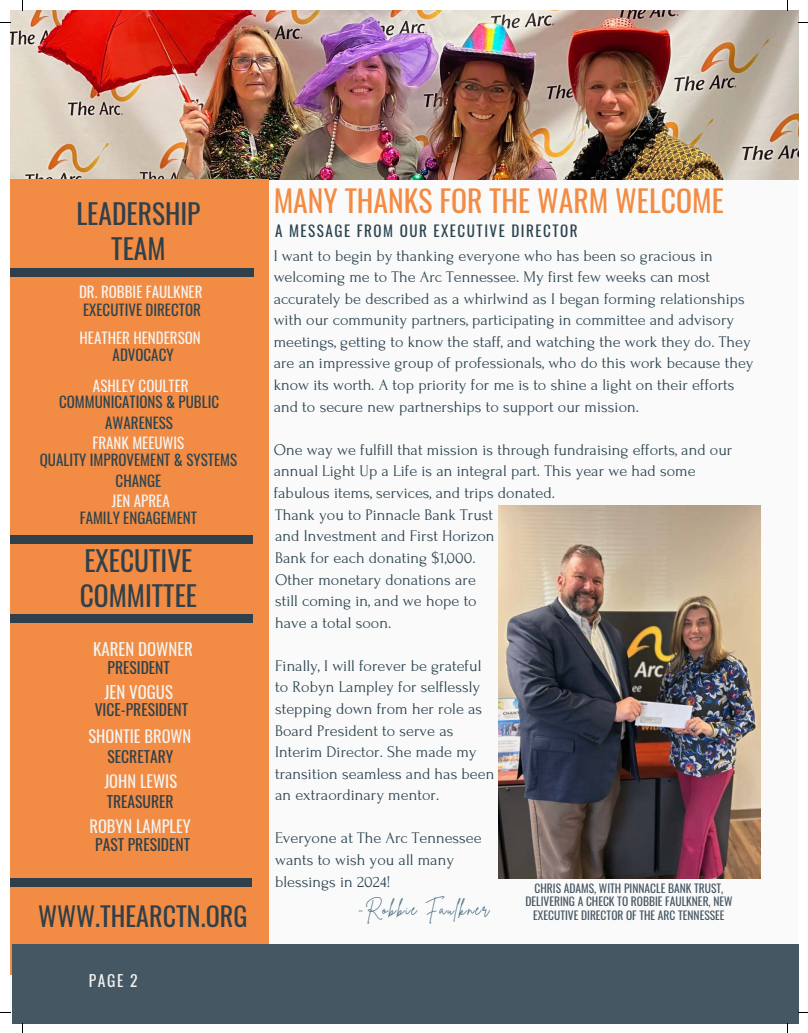
<style>
.page{position:relative;width:808px;height:1033px;background:#fff}
.page>*{position:absolute;margin:0;border:0;box-sizing:border-box;transform-origin:0 0}
.t1{font:29.75px "Oswald";color:#f28b43}
.t2{font:27.5px "Oswald";color:#2e404b}
.t3{font:26.12px "Oswald";color:#2e404b}
.t4{font:16.88px "Oswald";color:#f2f3f2}
.t5{font:16.88px "Brittany Signature";letter-spacing:.1em;color:#44697d}
.t6{font:16.5px "Oswald";color:#f2f3f2}
.t7{font:16.25px/21.5px "Forum";color:#2c4450}
.t8{font:15.62px "Oswald";color:#f2f3f2}
.t9{font:15.5px "Oswald";color:#2e404b}
.t10{font:15.12px "Oswald";letter-spacing:.1em;color:#2c4450}
.t11{font:15px/20.6px "Oswald";color:#2c4450;text-align:center}
.t12{font:15px "Oswald";color:#f2f3f2}
.t13{font:11.5px/13.4px "Oswald";color:#455763;text-align:center}
</style>
<div class="page">
<div style="left:10px;top:10px;width:788px;height:1013px;background:#fafafa"></div>
<img style="left:10px;top:10px;width:788px;height:169px">
<div style="left:10px;top:179px;width:259px;height:795px;background:#f28b43"></div>
<div style="left:12px;top:944px;width:786px;height:79px;background:#455763"></div>
<div style="left:10px;top:535px;width:242px;height:8px;background:#2e404b"></div>
<div style="left:10px;top:614px;width:242px;height:9px;background:#2e404b"></div>
<div style="left:10px;top:268px;width:244px;height:9px;background:#2e404b"></div>
<div style="left:10px;top:878px;width:241px;height:9px;background:#2e404b"></div>
<img style="left:498px;top:506px;width:262px;height:372px">
<p class="t1" style="left:274px;top:177px;width:451px">MANY THANKS FOR THE WARM WELCOME</p>
<p class="t7" style="left:274px;top:245px;width:481px">I want to begin by thanking everyone who has been so gracious in welcoming me to The Arc Tennessee. My first few weeks can most accurately be described as a whirlwind as I began forming relationships with our community partners, participating in committee and advisory meetings, getting to know the staff, and watching the work they do. They are an impressive group of professionals, who do this work because they know its worth. A top priority for me is to shine a light on their efforts and to secure new partnerships to support our mission.</p>
<p class="t7" style="left:274px;top:439px;width:460px">One way we fulfill that mission is through fundraising efforts, and our annual Light Up a Life is an integral part. This year we had some fabulous items, services, and trips donated.</p>
<p class="t2" style="left:76px;top:192px;width:126px">LEADERSHIP</p>
<p class="t2" style="left:111px;top:227px;width:56px">TEAM</p>
<p class="t12" style="left:79px;top:280px;width:125px">DR. ROBBIE FAULKNER</p>
<p class="t12" style="left:80px;top:326px;width:123px">HEATHER HENDERSON</p>
<p class="t10" style="left:275px;top:219px;width:304px">A MESSAGE FROM OUR EXECUTIVE DIRECTOR</p>
<p class="t11" style="left:83px;top:299px;width:119px">EXECUTIVE DIRECTOR</p>
<p class="t11" style="left:113px;top:344px;width:62px">ADVOCACY</p>
<p class="t12" style="left:93px;top:373px;width:97px">ASHLEY COULTER</p>
<p class="t11" style="left:59px;top:391px;width:162px">COMMUNICATIONS &amp; PUBLIC<br>AWARENESS</p>
<p class="t12" style="left:92px;top:431px;width:93px">FRANK MEEUWIS</p>
<p class="t11" style="left:40px;top:449px;width:199px">QUALITY IMPROVEMENT &amp; SYSTEMS<br>CHANGE</p>
<p class="t12" style="left:112px;top:489px;width:59px">JEN APREA</p>
<p class="t11" style="left:80px;top:507px;width:119px">FAMILY ENGAGEMENT</p>
<p class="t7" style="left:275px;top:504px;width:221px">Thank you to Pinnacle Bank Trust and Investment and First Horizon<br>Bank for each donating $1,000.<br>Other monetary donations are still coming in, and we hope to have a total soon.</p>
<p class="t7" style="left:275px;top:655px;width:221px">Finally, I will forever be grateful to Robyn Lampley for selflessly stepping down from her role as<br>Board President to serve as<br>Interim Director. She made my transition seamless and has been an extraordinary mentor.</p>
<p class="t7" style="left:275px;top:827px;width:208px">Everyone at The Arc Tennessee wants to wish you all many blessings in 2024!</p>
<p class="t2" style="left:84px;top:539px;width:109px">EXECUTIVE</p>
<p class="t2" style="left:80px;top:574px;width:119px">COMMITTEE</p>
<p class="t4" style="left:93px;top:636px;width:101px">KAREN DOWNER</p>
<p class="t9" style="left:108px;top:655px;width:64px">PRESIDENT</p>
<p class="t4" style="left:104px;top:678px;width:70px">JEN VOGUS</p>
<p class="t9" style="left:95px;top:697px;width:95px">VICE-PRESIDENT</p>
<p class="t6" style="left:88px;top:723px;width:104px">SHONTIE BROWN</p>
<p class="t9" style="left:108px;top:744px;width:67px">SECRETARY</p>
<p class="t6" style="left:104px;top:768px;width:74px">JOHN LEWIS</p>
<p class="t9" style="left:107px;top:789px;width:68px">TREASURER</p>
<p class="t6" style="left:89px;top:813px;width:103px">ROBYN LAMPLEY</p>
<p class="t9" style="left:95px;top:832px;width:96px">PAST PRESIDENT</p>
<p class="t13" style="left:525px;top:880px;width:209px">CHRIS ADAMS, WITH PINNACLE BANK TRUST,<br>DELIVERING A CHECK TO ROBBIE FAULKNER, NEW<br>EXECUTIVE DIRECTOR OF THE ARC TENNESSEE</p>
<p class="t3" style="left:38px;top:895px;width:211px">WWW.THEARCTN.ORG</p>
<p class="t5" style="left:358px;top:898px;width:133px">-Robbie Faulkner</p>
<p class="t8" style="left:89px;top:968px;width:50px">PAGE 2</p>
</div>
